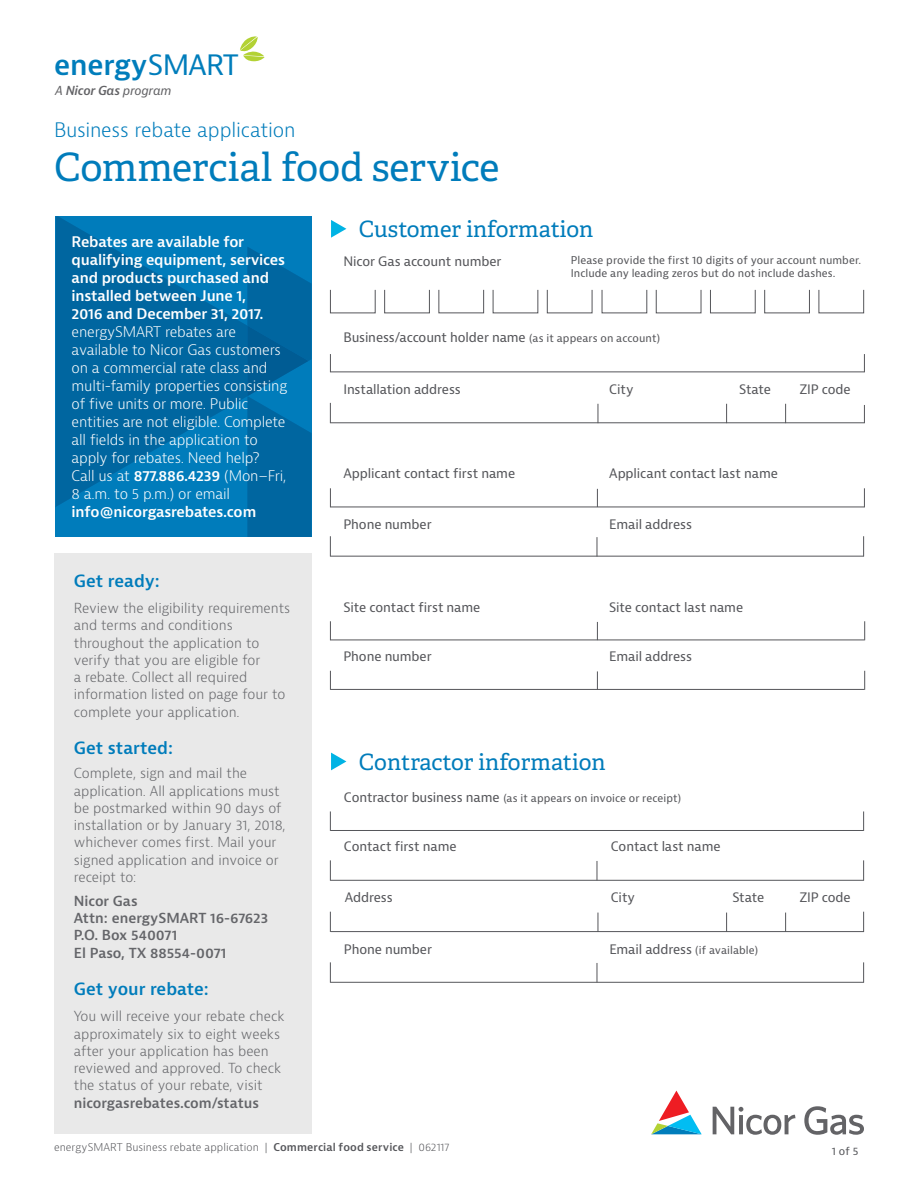
<style>
.page{position:relative;width:918px;height:1188px;background:#fff}
.page>*{position:absolute;margin:0;border:0;box-sizing:border-box;transform-origin:0 0}
.t1{font:39px "Adelle";letter-spacing:-.005em;color:#007cbb}
.t2{font:600 27.45px "Bernina Sans";letter-spacing:-.01em;color:#007dbb}
.t3{font:22.5px "Adelle";color:#007cbb}
.t4{font:300 19.5px "Bernina Sans";letter-spacing:-.01em;color:#007cbb}
.t5{font:600 16.5px "Bernina Sans";color:#007cbb}
.t6{font:300 14.25px/18px "Bernina Sans";letter-spacing:-.015em;color:#fff}
.t7{font:600 14.25px/18px "Bernina Sans";letter-spacing:-.015em;color:#fff}
.t8{font:300 13.5px/17.2px "Bernina Sans";color:#646569}
.t9{font:600 13.5px/17.2px "Bernina Sans";color:#646569}
.t10{font:12.75px "Bernina Sans";letter-spacing:-.01em;color:#55565a}
.t11{font:italic 12.15px "Bernina Sans";letter-spacing:-.02em;color:#636366}
.t12{font:10.5px/12.6px "Bernina Sans";letter-spacing:.005em;color:#55565a}
.t13{font:300 10.5px "Bernina Sans";letter-spacing:.005em;color:#55565a}
.s1{font-weight:400}
.s2{font-weight:600}
.s3{font-size:10.5px}
.s4{font-size:12.75px}
</style>
<div class="page">
<svg style="left:651px;top:1091px;width:51px;height:43px"></svg>
<svg style="left:713px;top:1106px;width:151px;height:29px"></svg>
<div style="left:55px;top:216px;width:257px;height:321px;background:#007cbb"></div>
<svg style="left:56px;top:216px;width:191px;height:291px;fill:#0066a0"></svg>
<svg style="left:247px;top:247px;width:64px;height:290px"></svg>
<div style="left:54px;top:553px;width:258px;height:581px;background:#e9e9e9"></div>
<hr style="left:330px;top:982px;width:534px;height:1px;background:#55565a">
<svg style="left:330px;top:962px;width:1px;height:21px"></svg>
<svg style="left:863px;top:962px;width:1px;height:21px"></svg>
<svg style="left:597px;top:963px;width:1px;height:19px"></svg>
<hr style="left:330px;top:640px;width:534px;height:1px;background:#55565a">
<svg style="left:330px;top:621px;width:1px;height:19px"></svg>
<svg style="left:864px;top:621px;width:1px;height:19px"></svg>
<svg style="left:597px;top:622px;width:1px;height:18px"></svg>
<svg style="left:331px;top:220px;width:15px;height:18px"></svg>
<svg style="left:331px;top:753px;width:15px;height:17px"></svg>
<hr style="left:330px;top:830px;width:534px;height:1px;background:#55565a">
<svg style="left:330px;top:811px;width:1px;height:20px"></svg>
<svg style="left:863px;top:811px;width:1px;height:20px"></svg>
<hr style="left:330px;top:880px;width:534px;height:1px;background:#55565a">
<svg style="left:330px;top:860px;width:1px;height:21px"></svg>
<svg style="left:863px;top:860px;width:1px;height:21px"></svg>
<svg style="left:597px;top:861px;width:1px;height:19px"></svg>
<hr style="left:331px;top:931px;width:533px;height:1px;background:#55565a">
<svg style="left:330px;top:912px;width:1px;height:20px"></svg>
<svg style="left:863px;top:912px;width:1px;height:19px"></svg>
<svg style="left:598px;top:913px;width:1px;height:18px"></svg>
<svg style="left:726px;top:913px;width:1px;height:18px"></svg>
<svg style="left:785px;top:913px;width:1px;height:18px"></svg>
<div style="left:330px;top:290px;width:46px;height:23px;border:1px solid #55565a"></div>
<div style="left:384px;top:290px;width:46px;height:23px;border:1px solid #55565a"></div>
<div style="left:764px;top:290px;width:46px;height:23px;border:1px solid #55565a"></div>
<div style="left:710px;top:290px;width:46px;height:23px;border:1px solid #55565a"></div>
<hr style="left:330px;top:372px;width:534px;height:1px;background:#55565a">
<svg style="left:330px;top:354px;width:1px;height:18px"></svg>
<svg style="left:864px;top:354px;width:1px;height:18px"></svg>
<hr style="left:330px;top:507px;width:534px;height:1px;background:#55565a">
<svg style="left:330px;top:488px;width:1px;height:19px"></svg>
<svg style="left:864px;top:488px;width:1px;height:19px"></svg>
<svg style="left:597px;top:489px;width:1px;height:18px"></svg>
<hr style="left:330px;top:689px;width:534px;height:1px;background:#55565a">
<svg style="left:330px;top:671px;width:1px;height:19px"></svg>
<svg style="left:864px;top:671px;width:1px;height:19px"></svg>
<svg style="left:597px;top:671px;width:1px;height:18px"></svg>
<hr style="left:330px;top:556px;width:534px;height:1px;background:#55565a">
<svg style="left:330px;top:536px;width:1px;height:21px"></svg>
<svg style="left:863px;top:536px;width:1px;height:21px"></svg>
<svg style="left:597px;top:537px;width:1px;height:20px"></svg>
<svg style="left:785px;top:404px;width:1px;height:18px"></svg>
<svg style="left:330px;top:403px;width:1px;height:19px"></svg>
<svg style="left:598px;top:404px;width:1px;height:18px"></svg>
<svg style="left:726px;top:404px;width:1px;height:18px"></svg>
<hr style="left:330px;top:422px;width:534px;height:1px;background:#55565a">
<svg style="left:864px;top:405px;width:1px;height:18px"></svg>
<svg style="left:240px;top:36px;width:25px;height:25px"></svg>
<h2 class="t2" style="left:54px;top:47px;width:186px">energy<span class="s1">SMART</span></h2>
<p class="t11" style="left:55px;top:83px;width:118px">A <span class="s2">Nicor Gas</span> program</p>
<h3 class="t4" style="left:54px;top:117px;width:243px">Business rebate application</h3>
<h1 class="t1" style="left:54px;top:143px;width:447px">Commercial food service</h1>
<p class="t7" style="left:72px;top:234px;width:215px">Rebates are available for qualifying equipment, services and products purchased and installed between June 1,<br>2016 and December 31, 2017.</p>
<p class="t6" style="left:72px;top:323px;width:217px">energySMART rebates are available to Nicor Gas customers on a commercial rate class and multi-family properties consisting of five units or more. Public entities are not eligible. Complete all fields in the application to apply for rebates. Need help?<br>Call us at <span class="s2">877.886.4239</span> (Mon–Fri,<br>8 a.m. to 5 p.m.) or email</p>
<p class="t7" style="left:72px;top:504px;width:186px">info@nicorgasrebates.com</p>
<p class="t5" style="left:74px;top:570px;width:88px">Get ready:</p>
<p class="t8" style="left:74px;top:600px;width:218px">Review the eligibility requirements and terms and conditions throughout the application to verify that you are eligible for<br>a rebate. Collect all required information listed on page four to complete your application.</p>
<p class="t5" style="left:74px;top:738px;width:101px">Get started:</p>
<p class="t8" style="left:74px;top:765px;width:213px">Complete, sign and mail the application. All applications must be postmarked within 90 days of installation or by January 31, 2018, whichever comes first. Mail your signed application and invoice or receipt to:</p>
<p class="t9" style="left:74px;top:893px;width:196px">Nicor Gas<br>Attn: energySMART 16-67623<br>P.O. Box 540071<br>El Paso, TX 88554-0071</p>
<p class="t5" style="left:74px;top:978px;width:137px">Get your rebate:</p>
<p class="t8" style="left:74px;top:1008px;width:212px">You will receive your rebate check approximately six to eight weeks after your application has been reviewed and approved. To check the status of your rebate, visit</p>
<p class="t9" style="left:74px;top:1094px;width:187px">nicorgasrebates.com/status</p>
<h3 class="t3" style="left:359px;top:215px;width:236px">Customer information</h3>
<p class="t10" style="left:344px;top:253px;width:159px">Nicor Gas account number</p>
<p class="t12" style="left:571px;top:254px;width:292px">Please provide the first 10 digits of your account number.<br>Include any leading zeros but do not include dashes.</p>
<p class="t10" style="left:344px;top:329px;width:318px">Business/account holder name <span class="s3">(as it appears on account)</span></p>
<p class="t10" style="left:344px;top:381px;width:119px">Installation address</p>
<p class="t10" style="left:609px;top:381px;width:26px">City</p>
<p class="t10" style="left:739px;top:381px;width:33px">State</p>
<p class="t10" style="left:799px;top:381px;width:53px">ZIP code</p>
<p class="t10" style="left:344px;top:465px;width:173px">Applicant contact first name</p>
<p class="t10" style="left:609px;top:465px;width:170px">Applicant contact last name</p>
<p class="t10" style="left:344px;top:516px;width:90px">Phone number</p>
<p class="t10" style="left:609px;top:516px;width:84px">Email address</p>
<p class="t10" style="left:344px;top:599px;width:138px">Site contact first name</p>
<p class="t10" style="left:609px;top:599px;width:136px">Site contact last name</p>
<p class="t10" style="left:344px;top:648px;width:90px">Phone number</p>
<p class="t10" style="left:609px;top:648px;width:84px">Email address</p>
<h3 class="t3" style="left:359px;top:748px;width:248px">Contractor information</h3>
<p class="t12" style="left:344px;top:792px;width:339px"><span class="s4">Contractor business name</span> (as it appears on invoice or receipt)</p>
<p class="t10" style="left:344px;top:838px;width:114px">Contact first name</p>
<p class="t10" style="left:611px;top:838px;width:111px">Contact last name</p>
<p class="t10" style="left:345px;top:889px;width:49px">Address</p>
<p class="t10" style="left:611px;top:889px;width:26px">City</p>
<p class="t10" style="left:733px;top:889px;width:33px">State</p>
<p class="t10" style="left:799px;top:889px;width:53px">ZIP code</p>
<p class="t10" style="left:344px;top:941px;width:90px">Phone number</p>
<p class="t12" style="left:609px;top:944px;width:150px"><span class="s4">Email address</span> (if available)</p>
<p class="t13" style="left:54px;top:1140px;width:397px">energySMART Business rebate application | <span class="s2">Commercial food service</span> | 062117</p>
<p class="t12" style="left:832px;top:1145px;width:28px">1 of 5</p>
</div>
